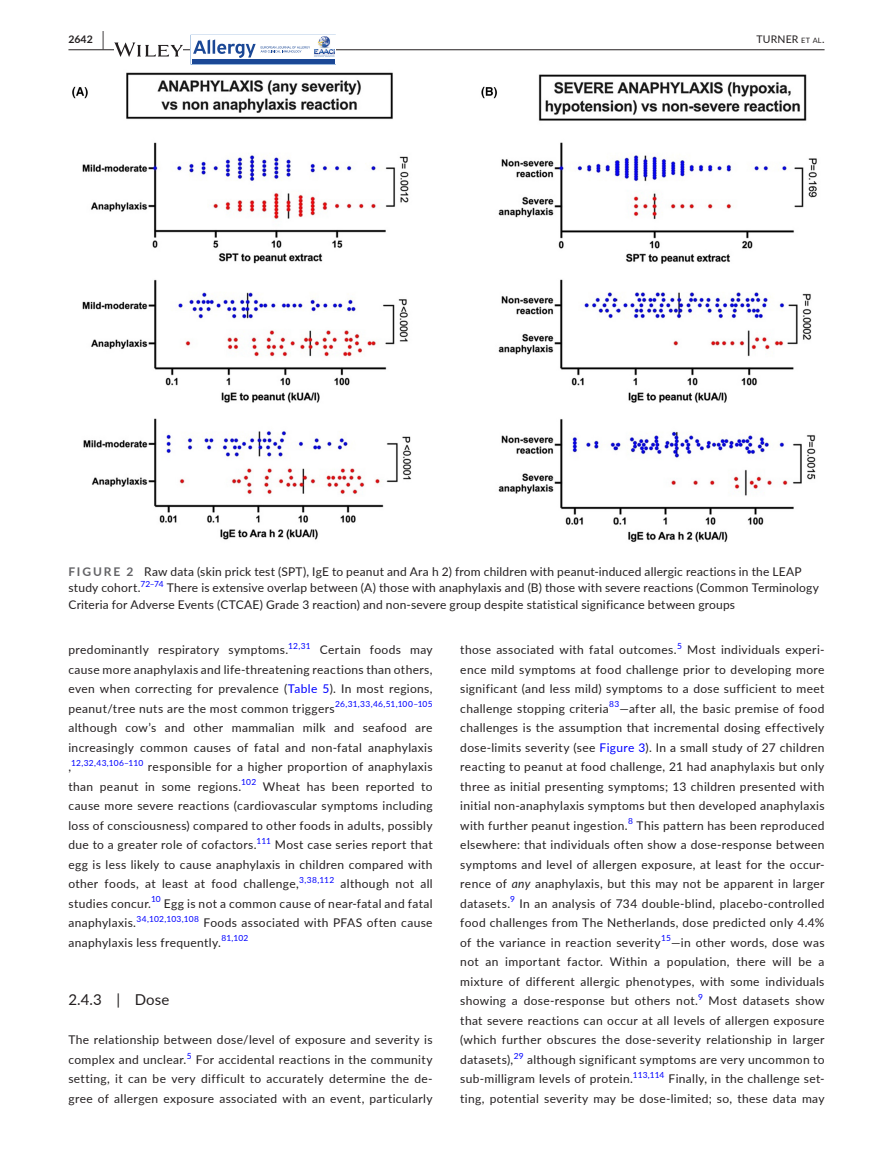
<style>
.page{position:relative;width:893px;height:1174px;background:#fff}
.page>*{position:absolute;margin:0;border:0;box-sizing:border-box;transform-origin:0 0}
.t1{font:15px "Lato";color:#231f20}
.t2{font:12px/19.5px "Lato";letter-spacing:.025em;color:#231f20;text-align:justify}
.t3{font:10.5px "Lato";letter-spacing:.02em;color:#231f20}
.t4{font:700 10.5px "Lato";color:#231f20}
.t5{font:8.4px "Lato";letter-spacing:.015em;color:#00f}
.t6{font:8.4px "Lato";letter-spacing:.035em;color:#00f}
.s1{font-size:19.5px}
.s2{font-size:7.35px}
.s3{font-weight:700;color:#636366}
.s4{color:#00f}
.s5{font-style:italic}
</style>
<div class="page">
<hr style="left:68px;top:49px;width:756px;height:1px;background:#231f20">
<svg style="left:114px;top:42px;width:69px;height:15px"></svg>
<svg style="left:191px;top:39px;width:145px;height:26px"></svg>
<div style="left:192px;top:59px;width:142px;height:5px;background:#1b4896"></div>
<img style="left:313px;top:36px;width:22px;height:22px">
<img style="left:72px;top:72px;width:745px;height:471px">
<p class="t4" style="left:68px;top:31px;width:37px">2642 <span class="s1">|</span></p>
<p class="t3" style="left:756px;top:31px;width:70px">TURNER <span class="s2">et al</span>.</p>
<p class="t2" style="left:68px;top:562px;width:735px;line-height:16.5px"><span class="s3">FIGURE 2</span> Raw data (skin prick test (SPT), IgE to peanut and Ara h 2) from children with peanut-induced allergic reactions in the LEAP study cohort.</p>
<p class="t5" style="left:140px;top:577px;width:25px">72–74</p>
<p class="t2" style="left:68px;top:579px;width:752px;line-height:16.5px;text-indent:98px">There is extensive overlap between (A) those with anaphylaxis and (B) those with severe reactions (Common Terminology<br>Criteria for Adverse Events (CTCAE) Grade 3 reaction) and non-severe group despite statistical significance between groups</p>
<p class="t2" style="left:68px;top:639px;width:221px">predominantly respiratory symptoms.</p>
<p class="t5" style="left:288px;top:640px;width:24px">12,31</p>
<p class="t2" style="left:68px;top:639px;width:366px;text-indent:251px">Certain foods may cause more anaphylaxis and life-threatening reactions than others, even when correcting for prevalence (<span class="s4">Table 5</span>). In most regions, peanut/tree nuts are the most common triggers</p>
<p class="t5" style="left:335px;top:698px;width:99px">26,31,33,46,51,100–105</p>
<p class="t2" style="left:68px;top:717px;width:366px">although cow’s and other mammalian milk and seafood are increasingly common causes of fatal and non-fatal anaphylaxis ,</p>
<p class="t5" style="left:71px;top:757px;width:74px">12,32,43,106–110</p>
<p class="t2" style="left:68px;top:756px;width:366px;text-indent:80px">responsible for a higher proportion of anaphylaxis than peanut in some regions.</p>
<p class="t5" style="left:241px;top:776px;width:16px">102</p>
<p class="t2" style="left:68px;top:776px;width:366px;text-indent:194px">Wheat has been reported to cause more severe reactions (cardiovascular symptoms including loss of consciousness) compared to other foods in adults, possibly due to a greater role of cofactors.</p>
<p class="t5" style="left:257px;top:835px;width:16px">111</p>
<p class="t2" style="left:68px;top:834px;width:366px;text-indent:206px">Most case series report that egg is less likely to cause anaphylaxis in children compared with other foods, at least at food challenge,</p>
<p class="t5" style="left:299px;top:874px;width:36px">3,38,112</p>
<p class="t2" style="left:341px;top:873px;width:94px">although not all</p>
<p class="t2" style="left:68px;top:893px;width:84px">studies concur.</p>
<p class="t5" style="left:151px;top:893px;width:11px">10</p>
<p class="t2" style="left:164px;top:893px;width:270px">Egg is not a common cause of near-fatal and fatal</p>
<p class="t2" style="left:68px;top:912px;width:69px">anaphylaxis.</p>
<p class="t6" style="left:137px;top:913px;width:64px">34,102,103,108</p>
<p class="t2" style="left:68px;top:912px;width:366px;text-indent:135px">Foods associated with PFAS often cause anaphylaxis less frequently.</p>
<p class="t5" style="left:221px;top:932px;width:29px">81,102</p>
<p class="t1" style="left:68px;top:989px;width:102px">2.4.3 | Dose</p>
<p class="t2" style="left:68px;top:1029px;width:366px">The relationship between dose/level of exposure and severity is complex and unclear.<sup>5</sup> For accidental reactions in the community setting, it can be very difficult to accurately determine the de&shy;gree of allergen exposure associated with an event, particularly</p>
<p class="t2" style="left:460px;top:639px;width:218px">those associated with fatal outcomes.</p>
<p class="t5" style="left:677px;top:640px;width:6px">5</p>
<p class="t2" style="left:460px;top:639px;width:366px;text-indent:227px">Most individuals experi&shy;ence mild symptoms at food challenge prior to developing more significant (and less mild) symptoms to a dose sufficient to meet challenge stopping criteria</p>
<p class="t5" style="left:609px;top:698px;width:12px">83</p>
<p class="t2" style="left:460px;top:698px;width:366px;text-indent:159px">—after all, the basic premise of food challenges is the assumption that incremental dosing effectively dose-limits severity (see <span class="s4">Figure 3</span>). In a small study of 27 children reacting to peanut at food challenge, 21 had anaphylaxis but only three as initial presenting symptoms; 13 children presented with initial non-anaphylaxis symptoms but then developed anaphylaxis with further peanut ingestion.<sup>8</sup> This pattern has been reproduced elsewhere: that individuals often show a dose-response between symptoms and level of allergen exposure, at least for the occur&shy;rence of <span class="s5">any</span> anaphylaxis, but this may not be apparent in larger datasets.</p>
<p class="t5" style="left:510px;top:893px;width:6px">9</p>
<p class="t2" style="left:460px;top:893px;width:366px;text-indent:59px">In an analysis of 734 double-blind, placebo-controlled food challenges from The Netherlands, dose predicted only 4.4% of the variance in reaction severity</p>
<p class="t5" style="left:661px;top:932px;width:11px">15</p>
<p class="t2" style="left:460px;top:932px;width:366px;text-indent:211px">—in other words, dose was not an important factor. Within a population, there will be a mixture of different allergic phenotypes, with some individuals showing a dose-response but others not.<sup>9</sup> Most datasets show that severe reactions can occur at all levels of allergen exposure (which further obscures the dose-severity relationship in larger datasets),<sup>29</sup> although significant symptoms are very uncommon to sub-milligram levels of protein.<sup>113,114</sup> Finally, in the challenge set&shy;ting, potential severity may be dose-limited; so, these data may</p>
</div>
